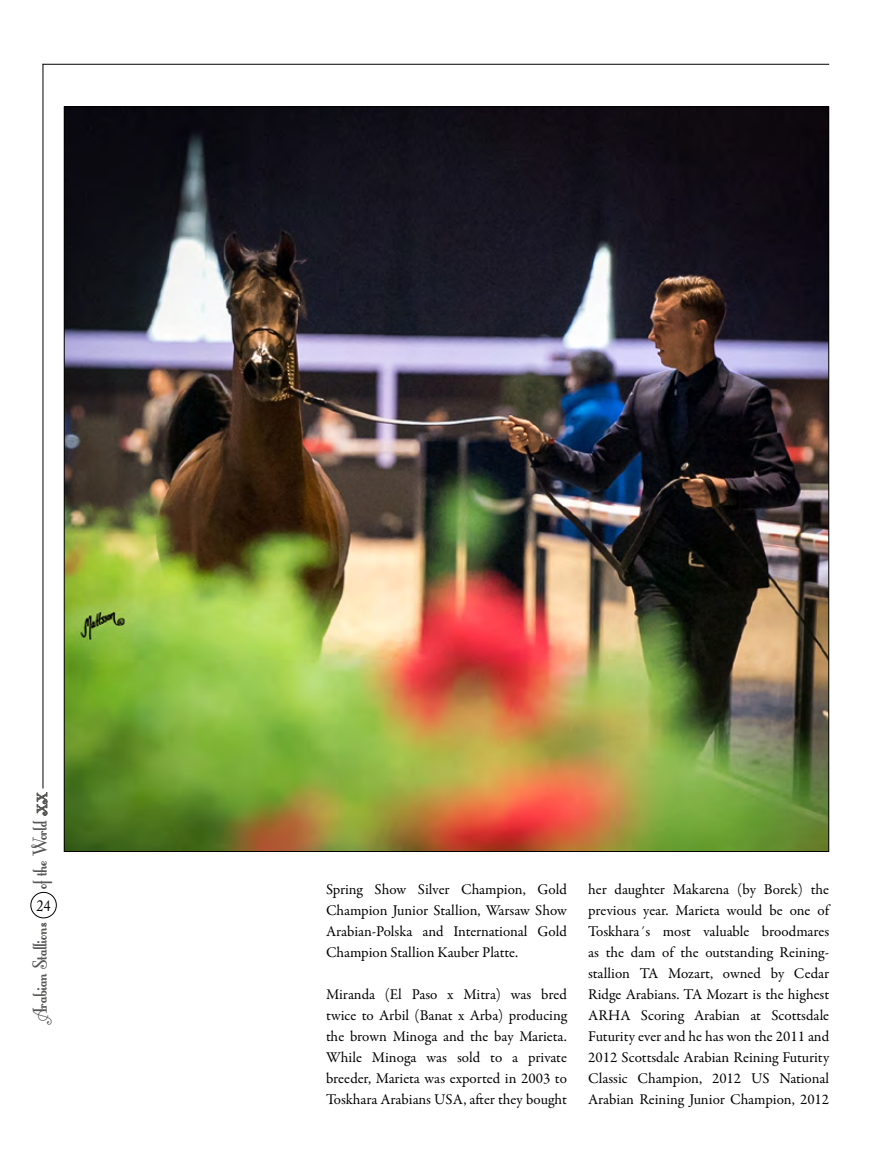
<style>
.page{position:relative;width:893px;height:1170px;background:#fff}
.page>*{position:absolute;margin:0;border:0;box-sizing:border-box;transform-origin:0 0}
.t1{font:24px "Fontleroy Brown";letter-spacing:-.005em;color:#575756}
.t2{font:15.75px "Adobe Caslon";color:#000;scale:.9 1}
.t3{font:15px/21px "Garamond Premr Pro";letter-spacing:-.005em;color:#000;text-align:justify}
.s1{font-size:16.8px}
</style>
<div class="page">
<img style="left:66px;top:108px;width:761px;height:741px">
<div style="left:30px;top:891px;width:27px;height:27px;border:1px solid #000;border-radius:50%"></div>
<hr style="left:43px;top:64px;width:1px;height:724px;background:#000">
<hr style="left:43px;top:64px;width:786px;height:1px;background:#000">
<h1 class="t1" style="left:30px;top:888px;width:98px;rotate:-90deg">of the World <span class="s1">xx</span></h1>
<p class="t2" style="left:36px;top:896px;width:17px">24</p>
<h1 class="t1" style="left:30px;top:1020px;width:100px;rotate:-90deg">Arabian Stallions</h1>
<p class="t3" style="left:326px;top:879px;width:242px">Spring Show Silver Champion, Gold Champion Junior Stallion, Warsaw Show Arabian-Polska and International Gold Champion Stallion Kauber Platte.</p>
<p class="t3" style="left:326px;top:984px;width:242px">Miranda (El Paso x Mitra) was bred twice to Arbil (Banat x Arba) producing the brown Minoga and the bay Marieta.<br>While Minoga was sold to a private breeder, Marieta was exported in 2003 to Toskhara Arabians USA, after they bought</p>
<p class="t3" style="left:588px;top:879px;width:242px">her daughter Makarena (by Borek) the previous year. Marieta would be one of Toskhara´s most valuable broodmares as the dam of the outstanding Reining&shy;stallion TA Mozart, owned by Cedar Ridge Arabians. TA Mozart is the highest ARHA Scoring Arabian at Scottsdale Futurity ever and he has won the 2011 and 2012 Scottsdale Arabian Reining Futurity Classic Champion, 2012 US National Arabian Reining Junior Champion, 2012</p>
</div>
